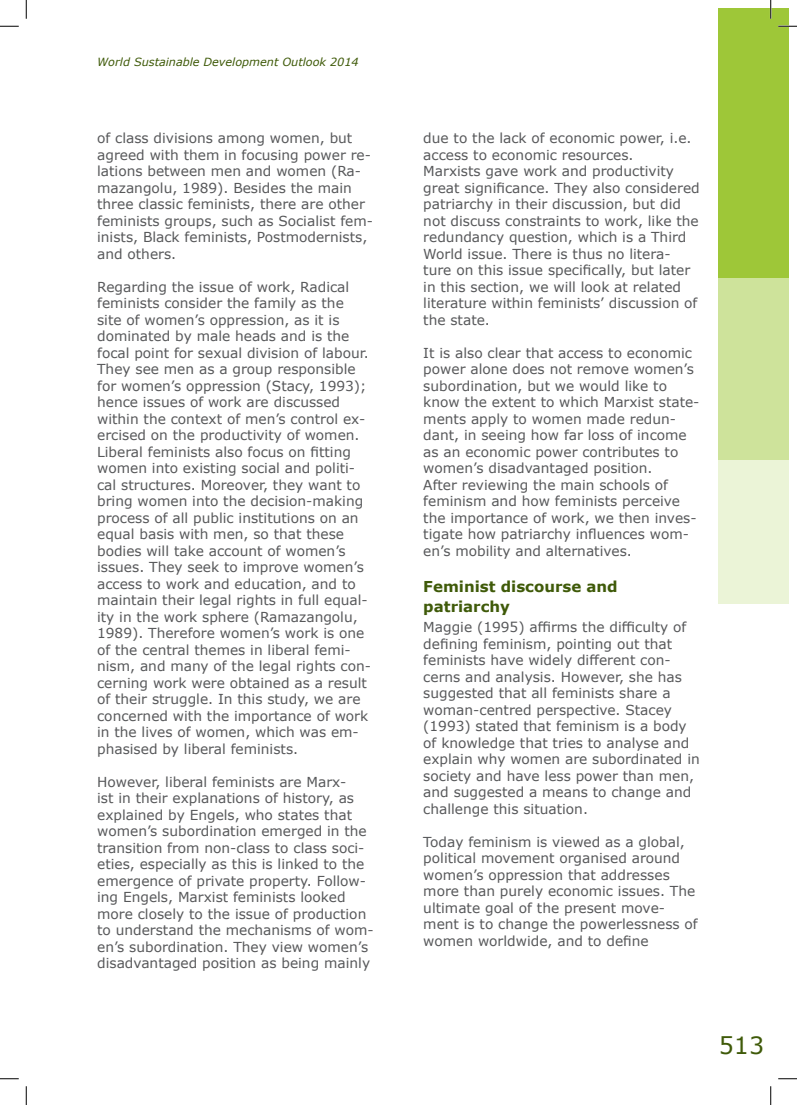
<style>
.page{position:relative;width:797px;height:1105px;background:#fff}
.page>*{position:absolute;margin:0;border:0;box-sizing:border-box;transform-origin:0 0}
.t1{font:23.75px "Verdana";color:#3f5a09}
.t2{font:700 15px/20px "Verdana";color:#3f5a09}
.t3{font:13.75px/16.5px "Verdana";color:#57585a}
.t4{font:italic 11.25px "Verdana";color:#3f5a09}
</style>
<div class="page">
<div style="left:718px;top:9px;width:70px;height:269px;background:#9ec738"></div>
<div style="left:718px;top:278px;width:70px;height:182px;background:#cee39b"></div>
<div style="left:718px;top:460px;width:70px;height:144px;background:#ebf4d7"></div>
<svg style="left:0;top:25px;width:19px;height:2px"></svg>
<svg style="left:778px;top:25px;width:19px;height:2px"></svg>
<svg style="left:0;top:1078px;width:19px;height:1px"></svg>
<svg style="left:778px;top:1078px;width:19px;height:1px"></svg>
<svg style="left:25px;top:0;width:2px;height:19px"></svg>
<svg style="left:25px;top:1086px;width:2px;height:19px"></svg>
<svg style="left:770px;top:0;width:1px;height:19px"></svg>
<svg style="left:770px;top:1086px;width:1px;height:19px"></svg>
<p class="t4" style="left:97px;top:54px;width:263px">World Sustainable Development Outlook 2014</p>
<p class="t3" style="left:97px;top:130px;width:277px">of class divisions among women, but agreed with them in focusing power re&shy;lations between men and women (Ra&shy;mazangolu, 1989). Besides the main three classic feminists, there are other feminists groups, such as Socialist fem&shy;inists, Black feminists, Postmodernists, and others.</p>
<p class="t3" style="left:97px;top:278px;width:275px">Regarding the issue of work, Radical feminists consider the family as the site of women’s oppression, as it is dominated by male heads and is the focal point for sexual division of labour.<br>They see men as a group responsible for women’s oppression (Stacy, 1993); hence issues of work are discussed within the context of men’s control ex&shy;ercised on the productivity of women.<br>Liberal feminists also focus on fitting women into existing social and politi&shy;cal structures. Moreover, they want to bring women into the decision-making process of all public institutions on an equal basis with men, so that these bodies will take account of women’s issues. They seek to improve women’s access to work and education, and to maintain their legal rights in full equal&shy;ity in the work sphere (Ramazangolu, 1989). Therefore women’s work is one of the central themes in liberal femi&shy;nism, and many of the legal rights con&shy;cerning work were obtained as a result of their struggle. In this study, we are concerned with the importance of work in the lives of women, which was em&shy;phasised by liberal feminists.</p>
<p class="t3" style="left:97px;top:773px;width:278px">However, liberal feminists are Marx-<br>ist in their explanations of history, as explained by Engels, who states that women’s subordination emerged in the transition from non-class to class soci&shy;eties, especially as this is linked to the emergence of private property. Follow&shy;ing Engels, Marxist feminists looked more closely to the issue of production to understand the mechanisms of wom&shy;en’s subordination. They view women’s disadvantaged position as being mainly</p>
<p class="t3" style="left:423px;top:130px;width:278px">due to the lack of economic power, i.e. access to economic resources.<br>Marxists gave work and productivity great significance. They also considered patriarchy in their discussion, but did not discuss constraints to work, like the redundancy question, which is a Third World issue. There is thus no litera&shy;ture on this issue specifically, but later in this section, we will look at related literature within feminists’ discussion of the state.</p>
<p class="t3" style="left:423px;top:344px;width:278px">It is also clear that access to economic power alone does not remove women’s subordination, but we would like to know the extent to which Marxist state&shy;ments apply to women made redun&shy;dant, in seeing how far loss of income as an economic power contributes to women’s disadvantaged position.<br>After reviewing the main schools of feminism and how feminists perceive the importance of work, we then inves&shy;tigate how patriarchy influences wom&shy;en’s mobility and alternatives.</p>
<p class="t2" style="left:423px;top:577px;width:196px">Feminist discourse and patriarchy</p>
<p class="t3" style="left:423px;top:619px;width:278px">Maggie (1995) affirms the difficulty of defining feminism, pointing out that feminists have widely different con&shy;cerns and analysis. However, she has suggested that all feminists share a woman-centred perspective. Stacey (1993) stated that feminism is a body of knowledge that tries to analyse and explain why women are subordinated in society and have less power than men, and suggested a means to change and challenge this situation.</p>
<p class="t3" style="left:423px;top:833px;width:276px">Today feminism is viewed as a global, political movement organised around women’s oppression that addresses more than purely economic issues. The ultimate goal of the present move&shy;ment is to change the powerlessness of women worldwide, and to define</p>
<h1 class="t1" style="left:718px;top:1029px;width:47px">513</h1>
</div>
